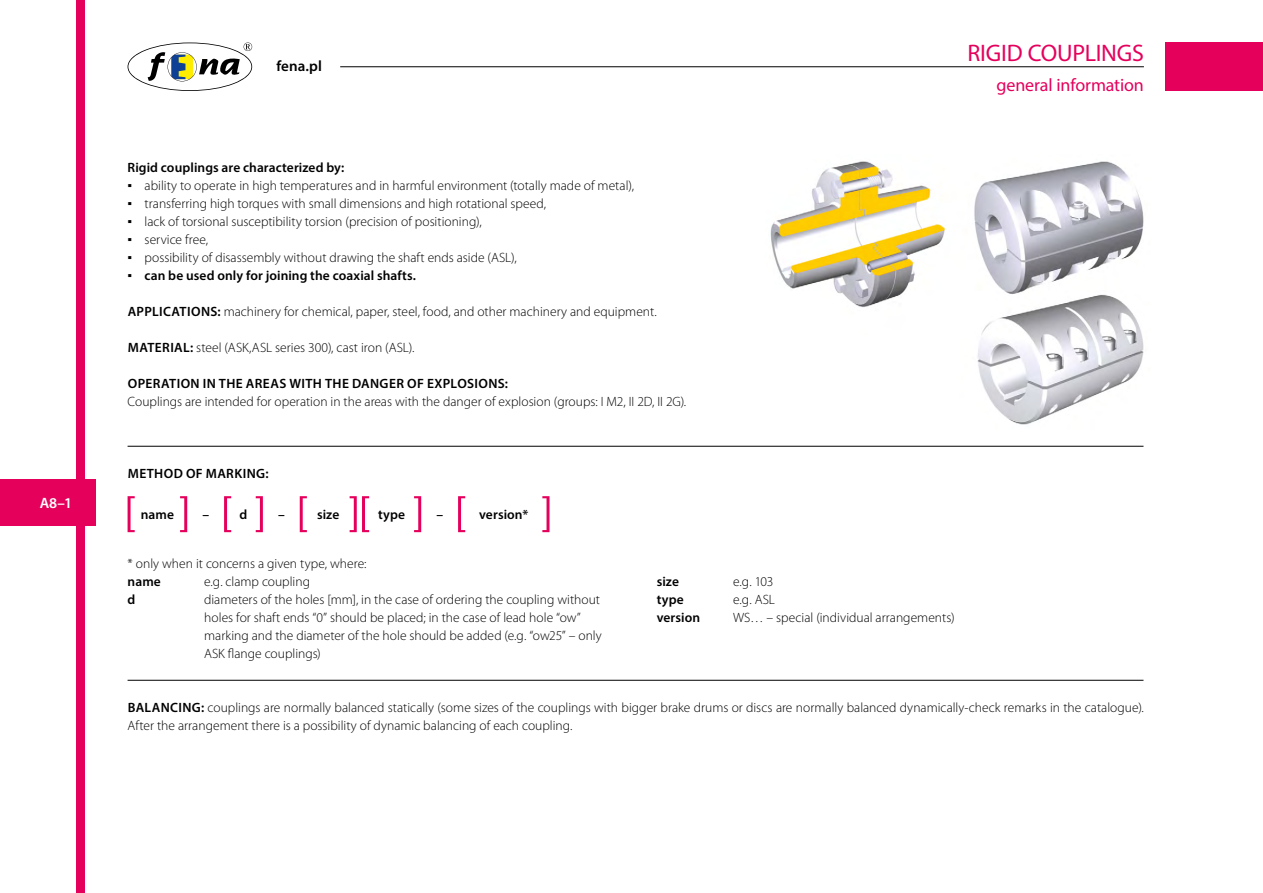
<style>
.page{position:relative;width:1263px;height:893px;background:#fff}
.page>*{position:absolute;margin:0;border:0;box-sizing:border-box;transform-origin:0 0}
.t1{font:24px "Myriad Pro";letter-spacing:-.01em;color:#e5005c}
.t2{font:18px "Myriad Pro";letter-spacing:-.005em;color:#e5005c}
.t3{font:600 15px "Myriad Pro";letter-spacing:.005em;color:#000}
.t4{font:600 15px "Myriad Pro";color:#fff}
.t5{font:300 13.5px/18px "Myriad Pro";color:#000}
.t6{font:600 13.5px "Myriad Pro";letter-spacing:.01em;color:#000}
.t7{font:600 13.5px "Myriad Pro";letter-spacing:.03em;color:#000}
.s1{font-family:"Tahoma";font-weight:400}
.s2{font-weight:600}
</style>
<div class="page">
<div style="left:77px;top:0;width:8px;height:893px;background:#e5005c"></div>
<div style="left:0;top:479px;width:95px;height:46px;background:#e5005c"></div>
<svg style="left:128px;top:43px;width:124px;height:48px"></svg>
<hr style="left:340px;top:67px;width:804px;height:1px;background:#000">
<div style="left:1165px;top:43px;width:98px;height:48px;background:#e5005c"></div>
<hr style="left:128px;top:446px;width:1015px;height:1px;background:#000">
<hr style="left:128px;top:680px;width:1015px;height:1px;background:#000">
<svg style="left:128px;top:496px;width:7px;height:36px"></svg>
<svg style="left:180px;top:496px;width:7px;height:36px"></svg>
<svg style="left:224px;top:496px;width:7px;height:36px"></svg>
<svg style="left:256px;top:496px;width:7px;height:36px"></svg>
<svg style="left:458px;top:496px;width:7px;height:36px"></svg>
<svg style="left:542px;top:496px;width:7px;height:36px"></svg>
<img style="left:770px;top:161px;width:374px;height:264px">
<svg style="left:300px;top:496px;width:7px;height:36px"></svg>
<svg style="left:414px;top:496px;width:7px;height:36px"></svg>
<svg style="left:350px;top:496px;width:19px;height:36px"></svg>
<p class="t4" style="left:40px;top:493px;width:34px">A8–1</p>
<p class="t3" style="left:276px;top:57px;width:47px">fena.pl</p>
<h1 class="t1" style="left:967px;top:38px;width:178px">RIGID COUPLINGS</h1>
<h2 class="t2" style="left:996px;top:73px;width:149px">general information</h2>
<p class="t6" style="left:128px;top:159px;width:218px">Rigid couplings are characterized by:</p>
<p class="t5" style="left:128px;top:177px;width:508px"><span class="s1">▪</span> ability to operate in high temperatures and in harmful environment (totally made of metal),</p>
<p class="t5" style="left:128px;top:195px;width:420px"><span class="s1">▪</span> transferring high torques with small dimensions and high rotational speed,</p>
<p class="t5" style="left:128px;top:212px;width:356px"><span class="s1">▪</span> lack of torsional susceptibility torsion (precision of positioning),</p>
<p class="t5" style="left:128px;top:230px;width:82px"><span class="s1">▪</span> service free,</p>
<p class="t5" style="left:128px;top:248px;width:391px"><span class="s1">▪</span> possibility of disassembly without drawing the shaft ends aside (ASL),</p>
<p class="t6" style="left:128px;top:267px;width:290px"><span class="s1">▪</span> can be used only for joining the coaxial shafts.</p>
<p class="t5" style="left:128px;top:302px;width:530px"><span class="s2">APPLICATIONS:</span> machinery for chemical, paper, steel, food, and other machinery and equipment.</p>
<p class="t5" style="left:128px;top:338px;width:288px"><span class="s2">MATERIAL:</span> steel (ASK,ASL series 300), cast iron (ASL).</p>
<p class="t7" style="left:128px;top:375px;width:382px">OPERATION IN THE AREAS WITH THE DANGER OF EXPLOSIONS:</p>
<p class="t5" style="left:128px;top:392px;width:560px">Couplings are intended for operation in the areas with the danger of explosion (groups: I M2, II 2D, II 2G).</p>
<p class="t7" style="left:128px;top:465px;width:142px">METHOD OF MARKING:</p>
<p class="t6" style="left:202px;top:506px;width:8px">–</p>
<p class="t6" style="left:278px;top:506px;width:8px">–</p>
<p class="t6" style="left:436px;top:506px;width:8px">–</p>
<p class="t6" style="left:141px;top:506px;width:35px">name</p>
<p class="t6" style="left:240px;top:506px;width:9px">d</p>
<p class="t6" style="left:479px;top:506px;width:51px">version*</p>
<p class="t6" style="left:317px;top:506px;width:24px">size</p>
<p class="t6" style="left:378px;top:506px;width:29px">type</p>
<p class="t5" style="left:128px;top:554px;width:240px">* only when it concerns a given type, where:</p>
<p class="t6" style="left:128px;top:573px;width:35px">name</p>
<p class="t5" style="left:204px;top:572px;width:107px">e.g. clamp coupling</p>
<p class="t6" style="left:128px;top:591px;width:9px">d</p>
<p class="t5" style="left:204px;top:590px;width:399px">diameters of the holes [mm], in the case of ordering the coupling without holes for shaft ends “0” should be placed; in the case of lead hole “ow” marking and the diameter of the hole should be added (e.g. “ow25” – only ASK flange couplings)</p>
<p class="t6" style="left:657px;top:573px;width:24px">size</p>
<p class="t5" style="left:733px;top:572px;width:42px">e.g. 103</p>
<p class="t6" style="left:657px;top:591px;width:29px">type</p>
<p class="t5" style="left:733px;top:590px;width:43px">e.g. ASL</p>
<p class="t6" style="left:657px;top:609px;width:45px">version</p>
<p class="t5" style="left:733px;top:608px;width:223px">WS… – special (individual arrangements)</p>
<p class="t5" style="left:128px;top:699px;width:1018px"><span class="s2">BALANCING:</span> couplings are normally balanced statically (some sizes of the couplings with bigger brake drums or discs are normally balanced dynamically-check remarks in the catalogue).<br>After the arrangement there is a possibility of dynamic balancing of each coupling.</p>
</div>
